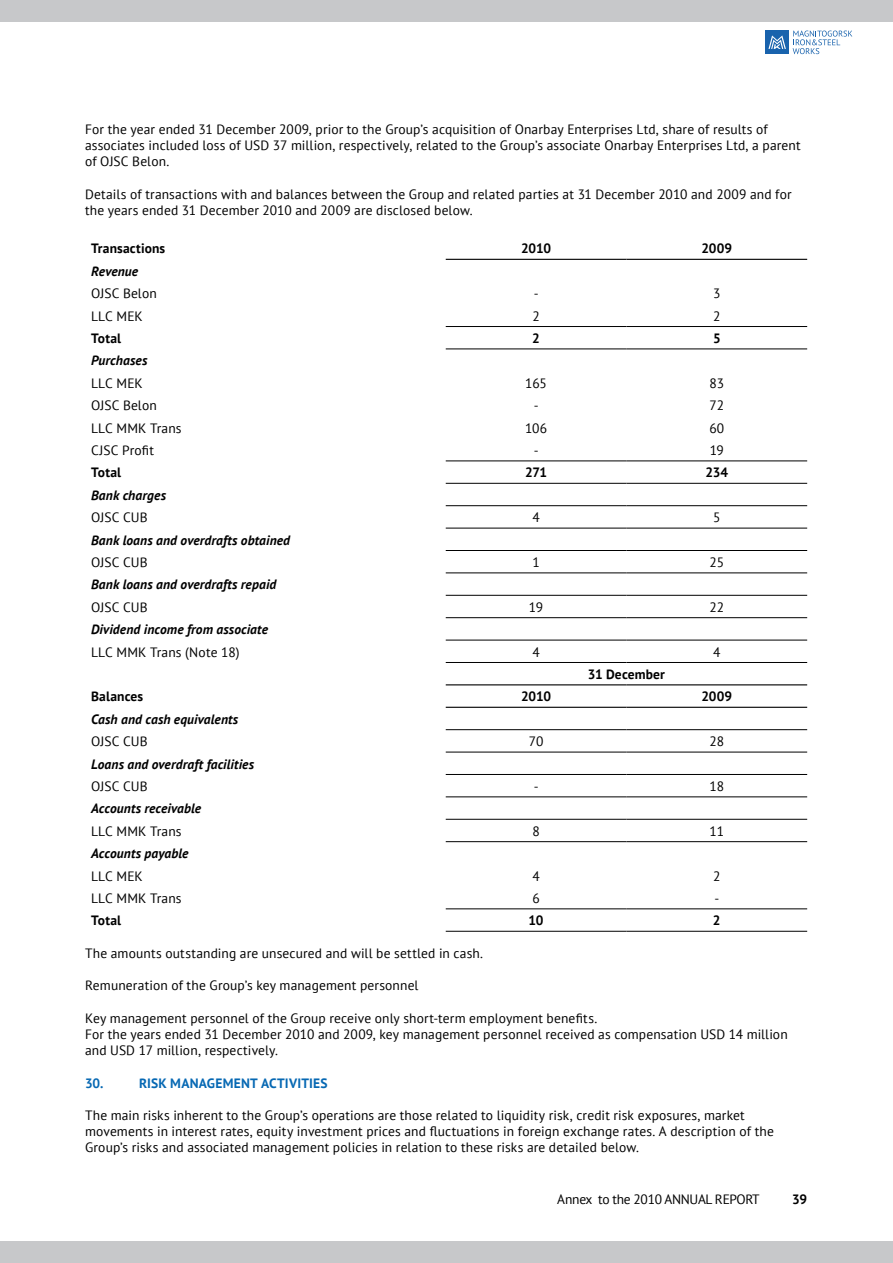
<style>
.page{position:relative;width:893px;height:1263px;background:#fff}
.page>*{position:absolute;margin:0;border:0;box-sizing:border-box;transform-origin:0 0}
.t1{font:13.5px/16.2px "PT Sans";letter-spacing:.01em;color:#000}
.t2{font:italic 700 13.5px "PT Sans";letter-spacing:.01em;color:#000}
.t3{font:700 13.5px "PT Sans";letter-spacing:.01em;color:#000}
.t4{font:700 13.5px "PT Sans";letter-spacing:.015em;color:#0668b3}
.t5{font:13.5px "PT Sans";letter-spacing:-.025em;color:#000}
</style>
<div class="page">
<div style="left:0;top:0;width:893px;height:22px;background:#c7c8ca"></div>
<div style="left:0;top:1241px;width:893px;height:22px;background:#c7c8ca"></div>
<div style="left:765px;top:31px;width:24px;height:23px;background:#1963ad"></div>
<svg style="left:768px;top:35px;width:18px;height:14px"></svg>
<svg style="left:793px;top:31px;width:59px;height:23px"></svg>
<hr style="left:446px;top:259px;width:180px;height:1px;background:#000">
<hr style="left:626px;top:259px;width:181px;height:1px;background:#000">
<hr style="left:446px;top:326px;width:180px;height:1px;background:#000">
<hr style="left:626px;top:326px;width:181px;height:1px;background:#000">
<hr style="left:446px;top:349px;width:180px;height:1px;background:#000">
<hr style="left:626px;top:349px;width:181px;height:1px;background:#000">
<hr style="left:446px;top:461px;width:180px;height:1px;background:#000">
<hr style="left:626px;top:461px;width:181px;height:1px;background:#000">
<hr style="left:446px;top:483px;width:180px;height:1px;background:#000">
<hr style="left:626px;top:483px;width:181px;height:1px;background:#000">
<hr style="left:446px;top:505px;width:180px;height:1px;background:#000">
<hr style="left:626px;top:505px;width:181px;height:1px;background:#000">
<hr style="left:446px;top:528px;width:180px;height:1px;background:#000">
<hr style="left:626px;top:528px;width:181px;height:1px;background:#000">
<hr style="left:446px;top:550px;width:180px;height:1px;background:#000">
<hr style="left:626px;top:550px;width:181px;height:1px;background:#000">
<hr style="left:446px;top:573px;width:180px;height:1px;background:#000">
<hr style="left:626px;top:573px;width:181px;height:1px;background:#000">
<hr style="left:446px;top:595px;width:180px;height:1px;background:#000">
<hr style="left:626px;top:595px;width:181px;height:1px;background:#000">
<hr style="left:446px;top:617px;width:180px;height:1px;background:#000">
<hr style="left:626px;top:617px;width:181px;height:1px;background:#000">
<hr style="left:446px;top:640px;width:180px;height:1px;background:#000">
<hr style="left:626px;top:640px;width:181px;height:1px;background:#000">
<hr style="left:446px;top:662px;width:180px;height:1px;background:#000">
<hr style="left:626px;top:662px;width:181px;height:1px;background:#000">
<hr style="left:446px;top:684px;width:180px;height:1px;background:#000">
<hr style="left:626px;top:684px;width:181px;height:1px;background:#000">
<hr style="left:446px;top:707px;width:180px;height:1px;background:#000">
<hr style="left:626px;top:707px;width:181px;height:1px;background:#000">
<hr style="left:446px;top:729px;width:180px;height:1px;background:#000">
<hr style="left:626px;top:729px;width:181px;height:1px;background:#000">
<hr style="left:446px;top:752px;width:180px;height:1px;background:#000">
<hr style="left:626px;top:752px;width:181px;height:1px;background:#000">
<hr style="left:446px;top:774px;width:180px;height:1px;background:#000">
<hr style="left:626px;top:774px;width:181px;height:1px;background:#000">
<hr style="left:446px;top:797px;width:180px;height:1px;background:#000">
<hr style="left:626px;top:797px;width:181px;height:1px;background:#000">
<hr style="left:446px;top:819px;width:180px;height:1px;background:#000">
<hr style="left:626px;top:819px;width:181px;height:1px;background:#000">
<hr style="left:446px;top:841px;width:180px;height:1px;background:#000">
<hr style="left:626px;top:841px;width:181px;height:1px;background:#000">
<hr style="left:446px;top:908px;width:180px;height:1px;background:#000">
<hr style="left:626px;top:908px;width:181px;height:1px;background:#000">
<hr style="left:446px;top:931px;width:180px;height:1px;background:#000">
<hr style="left:626px;top:931px;width:181px;height:1px;background:#000">
<p class="t1" style="left:85px;top:121px;width:717px">For the year ended 31 December 2009, prior to the Group’s acquisition of Onarbay Enterprises Ltd, share of results of associates included loss of USD 37 million, respectively, related to the Group’s associate Onarbay Enterprises Ltd, a parent of OJSC Belon.</p>
<p class="t1" style="left:85px;top:185px;width:708px">Details of transactions with and balances between the Group and related parties at 31 December 2010 and 2009 and for the years ended 31 December 2010 and 2009 are disclosed below.</p>
<p class="t3" style="left:91px;top:240px;width:76px">Transactions</p>
<p class="t3" style="left:521px;top:240px;width:32px">2010</p>
<p class="t3" style="left:701px;top:240px;width:32px">2009</p>
<p class="t2" style="left:91px;top:262px;width:49px">Revenue</p>
<p class="t1" style="left:91px;top:285px;width:67px">OJSC Belon</p>
<p class="t1" style="left:534px;top:285px;width:6px">-</p>
<p class="t1" style="left:713px;top:285px;width:9px">3</p>
<p class="t1" style="left:91px;top:307px;width:53px">LLC MEK</p>
<p class="t1" style="left:532px;top:307px;width:9px">2</p>
<p class="t1" style="left:713px;top:307px;width:9px">2</p>
<p class="t3" style="left:91px;top:329px;width:32px">Total</p>
<p class="t3" style="left:532px;top:329px;width:9px">2</p>
<p class="t3" style="left:713px;top:329px;width:9px">5</p>
<p class="t2" style="left:91px;top:352px;width:58px">Purchases</p>
<p class="t1" style="left:91px;top:375px;width:53px">LLC MEK</p>
<p class="t1" style="left:525px;top:375px;width:23px">165</p>
<p class="t1" style="left:710px;top:375px;width:16px">83</p>
<p class="t1" style="left:91px;top:397px;width:67px">OJSC Belon</p>
<p class="t1" style="left:534px;top:397px;width:6px">-</p>
<p class="t1" style="left:709px;top:397px;width:16px">72</p>
<p class="t1" style="left:91px;top:419px;width:92px">LLC MMK Trans</p>
<p class="t1" style="left:525px;top:419px;width:24px">106</p>
<p class="t1" style="left:709px;top:419px;width:16px">60</p>
<p class="t1" style="left:91px;top:442px;width:65px">CJSC Profit</p>
<p class="t1" style="left:534px;top:442px;width:6px">-</p>
<p class="t1" style="left:710px;top:442px;width:16px">19</p>
<p class="t3" style="left:91px;top:464px;width:32px">Total</p>
<p class="t3" style="left:525px;top:464px;width:24px">271</p>
<p class="t3" style="left:705px;top:464px;width:24px">234</p>
<p class="t2" style="left:91px;top:486px;width:76px">Bank charges</p>
<p class="t1" style="left:91px;top:509px;width:58px">OJSC CUB</p>
<p class="t1" style="left:532px;top:509px;width:9px">4</p>
<p class="t1" style="left:713px;top:509px;width:9px">5</p>
<p class="t2" style="left:91px;top:531px;width:201px">Bank loans and overdrafts obtained</p>
<p class="t1" style="left:91px;top:554px;width:58px">OJSC CUB</p>
<p class="t1" style="left:532px;top:554px;width:9px">1</p>
<p class="t1" style="left:709px;top:554px;width:16px">25</p>
<p class="t2" style="left:91px;top:576px;width:187px">Bank loans and overdrafts repaid</p>
<p class="t1" style="left:91px;top:598px;width:58px">OJSC CUB</p>
<p class="t1" style="left:529px;top:598px;width:16px">19</p>
<p class="t1" style="left:709px;top:598px;width:16px">22</p>
<p class="t2" style="left:91px;top:620px;width:178px">Dividend income from associate</p>
<p class="t1" style="left:91px;top:643px;width:150px">LLC MMK Trans (Note 18)</p>
<p class="t1" style="left:532px;top:643px;width:9px">4</p>
<p class="t1" style="left:713px;top:643px;width:9px">4</p>
<p class="t3" style="left:588px;top:665px;width:79px">31 December</p>
<p class="t3" style="left:91px;top:688px;width:54px">Balances</p>
<p class="t3" style="left:521px;top:688px;width:32px">2010</p>
<p class="t3" style="left:701px;top:688px;width:32px">2009</p>
<p class="t2" style="left:91px;top:710px;width:149px">Cash and cash equivalents</p>
<p class="t1" style="left:91px;top:733px;width:58px">OJSC CUB</p>
<p class="t1" style="left:529px;top:733px;width:16px">70</p>
<p class="t1" style="left:710px;top:733px;width:16px">28</p>
<p class="t2" style="left:91px;top:755px;width:164px">Loans and overdraft facilities</p>
<p class="t1" style="left:91px;top:778px;width:58px">OJSC CUB</p>
<p class="t1" style="left:534px;top:778px;width:6px">-</p>
<p class="t1" style="left:709px;top:778px;width:16px">18</p>
<p class="t2" style="left:91px;top:800px;width:112px">Accounts receivable</p>
<p class="t1" style="left:91px;top:822px;width:92px">LLC MMK Trans</p>
<p class="t1" style="left:532px;top:822px;width:9px">8</p>
<p class="t1" style="left:710px;top:822px;width:16px">11</p>
<p class="t2" style="left:91px;top:844px;width:99px">Accounts payable</p>
<p class="t1" style="left:91px;top:867px;width:53px">LLC MEK</p>
<p class="t1" style="left:532px;top:867px;width:9px">4</p>
<p class="t1" style="left:713px;top:867px;width:9px">2</p>
<p class="t1" style="left:91px;top:890px;width:92px">LLC MMK Trans</p>
<p class="t1" style="left:532px;top:890px;width:9px">6</p>
<p class="t1" style="left:714px;top:890px;width:6px">-</p>
<p class="t3" style="left:91px;top:912px;width:32px">Total</p>
<p class="t3" style="left:529px;top:912px;width:17px">10</p>
<p class="t3" style="left:713px;top:912px;width:9px">2</p>
<p class="t1" style="left:85px;top:945px;width:400px">The amounts outstanding are unsecured and will be settled in cash.</p>
<p class="t1" style="left:85px;top:977px;width:335px">Remuneration of the Group’s key management personnel</p>
<p class="t1" style="left:85px;top:1009px;width:704px">Key management personnel of the Group receive only short-term employment benefits.<br>For the years ended 31 December 2010 and 2009, key management personnel received as compensation USD 14 million and USD 17 million, respectively.</p>
<p class="t4" style="left:85px;top:1074px;width:20px">30.</p>
<p class="t4" style="left:139px;top:1074px;width:190px">RISK MANAGEMENT ACTIVITIES</p>
<p class="t1" style="left:85px;top:1107px;width:690px">The main risks inherent to the Group’s operations are those related to liquidity risk, credit risk exposures, market movements in interest rates, equity investment prices and fluctuations in foreign exchange rates. A description of the<br>Group’s risks and associated management policies in relation to these risks are detailed below.</p>
<p class="t5" style="left:557px;top:1191px;width:204px">annex to the 2010 ANNUAL REPORT</p>
<p class="t3" style="left:792px;top:1191px;width:16px">39</p>
</div>
